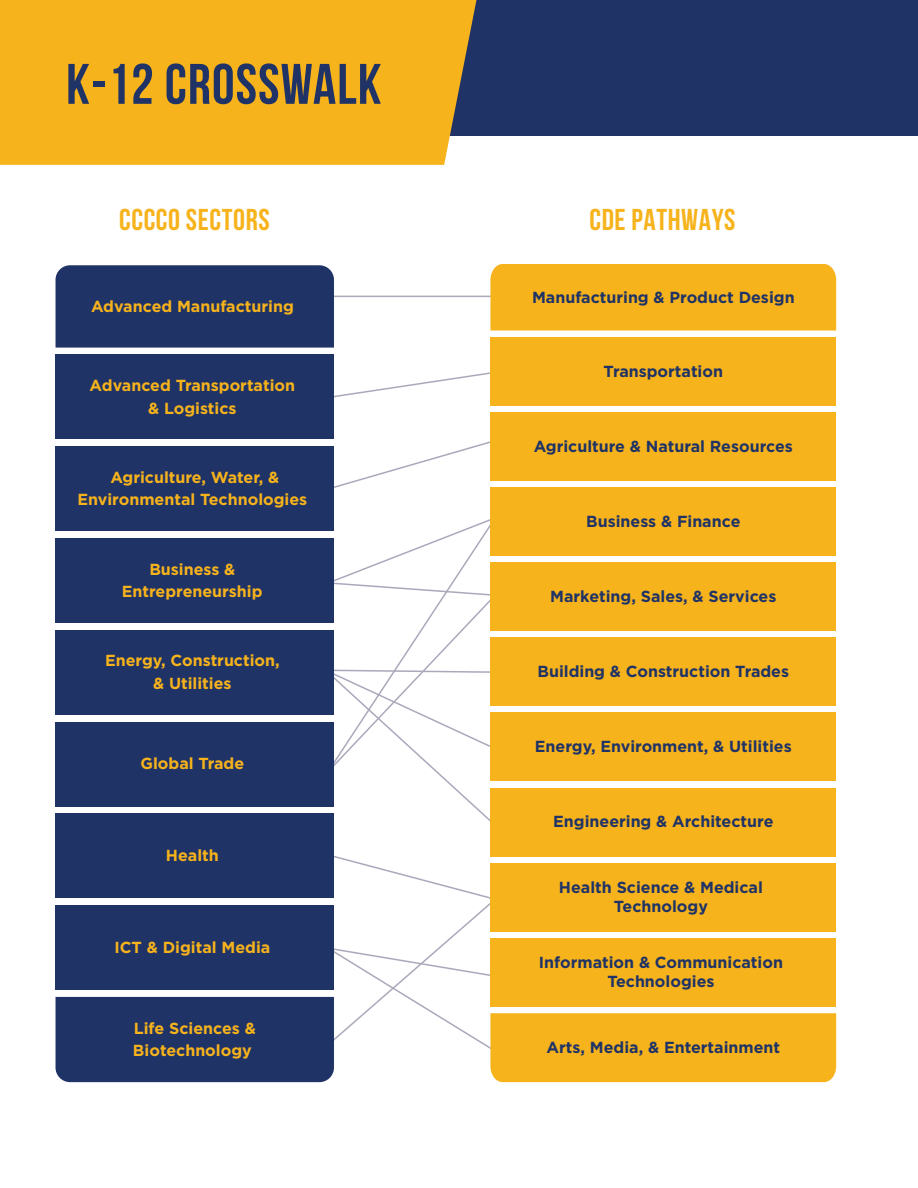
<style>
.page{position:relative;width:918px;height:1188px;background:#fff}
.page>*{position:absolute;margin:0;border:0;box-sizing:border-box;transform-origin:0 0}
.GCCD_Paragraph{font:57px "Bebas Neue";letter-spacing:.02em;color:#1f3366}
.t1{font:30.15px "Bebas Neue";letter-spacing:.02em;color:#f7b31c}
.t2{font:700 16.05px/19.2px "Gotham";color:#1f3366;text-align:center}
.t3{font:700 16.05px/22.4px "Gotham";color:#f7b31c;text-align:center}
</style>
<div class="page">
<div style="left:0;top:0;width:918px;height:136px;background:#1f3366"></div>
<div style="left:0;top:0;width:476px;height:165px;background:#f7b31c"></div>
<hr style="left:332px;top:296px;width:159px;height:1px;background:#a9a9bb">
<svg style="left:334px;top:372px;width:156px;height:26px"></svg>
<svg style="left:334px;top:441px;width:163px;height:47px"></svg>
<svg style="left:319px;top:712px;width:182px;height:110px"></svg>
<svg style="left:319px;top:519px;width:180px;height:266px"></svg>
<div style="left:56px;top:446px;width:278px;height:85px;background:#1f3366"></div>
<div style="left:56px;top:355px;width:278px;height:84px;background:#1f3366"></div>
<div style="left:56px;top:538px;width:278px;height:85px;background:#1f3366"></div>
<div style="left:56px;top:630px;width:278px;height:85px;background:#1f3366"></div>
<div style="left:56px;top:722px;width:278px;height:84px;background:#1f3366"></div>
<div style="left:56px;top:813px;width:278px;height:85px;background:#1f3366"></div>
<div style="left:56px;top:265px;width:278px;height:83px;background:#1f3366"></div>
<div style="left:490px;top:338px;width:346px;height:68px;background:#f7b31c"></div>
<div style="left:490px;top:413px;width:346px;height:68px;background:#f7b31c"></div>
<div style="left:490px;top:488px;width:346px;height:68px;background:#f7b31c"></div>
<div style="left:490px;top:563px;width:346px;height:68px;background:#f7b31c"></div>
<div style="left:490px;top:638px;width:346px;height:68px;background:#f7b31c"></div>
<div style="left:490px;top:713px;width:346px;height:68px;background:#f7b31c"></div>
<div style="left:490px;top:788px;width:346px;height:68px;background:#f7b31c"></div>
<div style="left:490px;top:264px;width:346px;height:67px;background:#f7b31c"></div>
<svg style="left:56px;top:855px;width:780px;height:227px"></svg>
<p class="GCCD_Paragraph" style="left:66px;top:53px;width:317px">K-12 CROSSWALK</p>
<p class="t1" style="left:119px;top:203px;width:152px">CCCCO SECTORS</p>
<p class="t1" style="left:589px;top:203px;width:148px">CDE PATHWAYS</p>
<p class="t3" style="left:91px;top:295px;width:204px">Advanced Manufacturing</p>
<p class="t3" style="left:90px;top:374px;width:207px">Advanced Transportation &amp; Logistics</p>
<p class="t3" style="left:77px;top:466px;width:231px">Agriculture, Water, &amp;<br>Environmental Technologies</p>
<p class="t3" style="left:122px;top:557px;width:142px">Business &amp;<br>Entrepreneurship</p>
<p class="t3" style="left:105px;top:649px;width:176px">Energy, Construction, &amp; Utilities</p>
<p class="t3" style="left:141px;top:752px;width:105px">Global Trade</p>
<p class="t3" style="left:166px;top:844px;width:54px">Health</p>
<p class="t3" style="left:114px;top:936px;width:157px">ICT &amp; Digital Media</p>
<p class="t3" style="left:133px;top:1016px;width:124px;text-align:left">Life Sciences &amp;<br>Biotechnology</p>
<p class="t2" style="left:532px;top:287px;width:264px">Manufacturing &amp; Product Design</p>
<p class="t2" style="left:604px;top:361px;width:121px">Transportation</p>
<p class="t2" style="left:534px;top:436px;width:261px">Agriculture &amp; Natural Resources</p>
<p class="t2" style="left:586px;top:511px;width:156px">Business &amp; Finance</p>
<p class="t2" style="left:550px;top:587px;width:228px">Marketing, Sales, &amp; Services</p>
<p class="t2" style="left:538px;top:662px;width:253px">Building &amp; Construction Trades</p>
<p class="t2" style="left:535px;top:737px;width:258px">Energy, Environment, &amp; Utilities</p>
<p class="t2" style="left:553px;top:812px;width:222px">Engineering &amp; Architecture</p>
<p class="t2" style="left:559px;top:877px;width:205px">Health Science &amp; Medical<br>Technology</p>
<p class="t2" style="left:539px;top:952px;width:246px">Information &amp; Communication<br>Technologies</p>
<p class="t2" style="left:546px;top:1037px;width:235px">Arts, Media, &amp; Entertainment</p>
</div>
